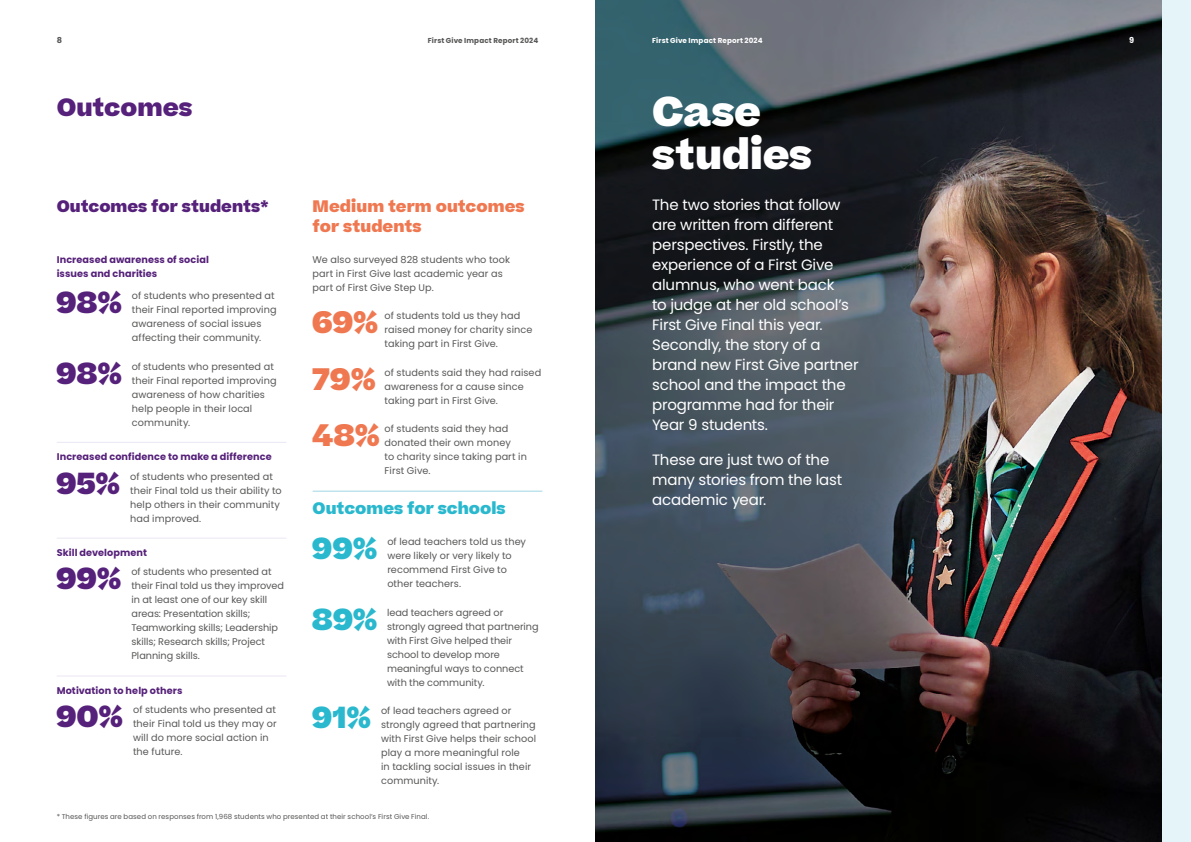
<style>
.page{position:relative;width:1191px;height:842px;background:#fff}
.page>*{position:absolute;margin:0;border:0;box-sizing:border-box;transform-origin:0 0}
.t1{font:800 40px/43px "Beatrice";color:#fff}
.t2{font:800 29.8px "Beatrice";color:#ef7851}
.t3{font:800 29.2px "Beatrice";letter-spacing:-.005em;color:#56217a}
.t4{font:800 29.2px "Beatrice";color:#29b8ce}
.t5{font:800 24px "Beatrice";color:#56217a}
.t6{font:800 16px/20px "Beatrice";letter-spacing:.005em;color:#ef7851}
.t7{font:800 16px "Beatrice";letter-spacing:.005em;color:#56217a}
.t8{font:800 16px "Beatrice";letter-spacing:.005em;color:#29b8ce}
.t9{font:15px/20px "Poppins";letter-spacing:-.015em;color:#fff}
.t10{font:9.7px/14px "Poppins";letter-spacing:.005em;color:#575756}
.t11{font:700 9.7px/14px "Poppins";letter-spacing:.01em;color:#56217a}
.t12{font:700 8.2px "Poppins";color:#575756}
.t13{font:700 8.2px "Poppins";color:#fff}
.t14{font:700 7.2px "Poppins";letter-spacing:.02em;color:#575756}
.t15{font:700 7.2px "Poppins";letter-spacing:.02em;color:#fff}
.t16{font:7px "Poppins";letter-spacing:.01em;color:#575756}
</style>
<div class="page">
<img style="left:595px;top:0;width:567px;height:842px">
<hr style="left:57px;top:442px;width:229px;height:1px;background:#ebe6f3">
<hr style="left:57px;top:538px;width:229px;height:1px;background:#ebe6f3">
<hr style="left:57px;top:675px;width:229px;height:1px;background:#ebe6f3">
<hr style="left:313px;top:491px;width:229px;height:1px;background:#9ed6e3">
<div style="left:1162px;top:0;width:29px;height:842px;background:#e5f4f8"></div>
<p class="t12" style="left:57px;top:35px;width:7px">8</p>
<p class="t14" style="left:428px;top:36px;width:112px">First Give Impact Report 2024</p>
<p class="t15" style="left:652px;top:36px;width:112px">First Give Impact Report 2024</p>
<p class="t13" style="left:1129px;top:35px;width:7px">9</p>
<h3 class="t5" style="left:57px;top:90px;width:137px">Outcomes</h3>
<h1 class="t1" style="left:652px;top:91px;width:161px">Case studies</h1>
<h3 class="t7" style="left:57px;top:195px;width:213px">Outcomes for students*</h3>
<h3 class="t6" style="left:313px;top:196px;width:213px">Medium term outcomes for students</h3>
<p class="t10" style="left:313px;top:252px;width:199px">We also surveyed 828 students who took part in First Give last academic year as part of First Give Step Up.</p>
<h2 class="t2" style="left:312px;top:301px;width:68px">69%</h2>
<p class="t10" style="left:385px;top:309px;width:149px">of students told us they had raised money for charity since taking part in First Give.</p>
<h2 class="t2" style="left:312px;top:358px;width:66px">79%</h2>
<p class="t10" style="left:385px;top:365px;width:158px">of students said they had raised awareness for a cause since taking part in First Give.</p>
<h2 class="t2" style="left:312px;top:414px;width:69px">48%</h2>
<p class="t10" style="left:385px;top:422px;width:144px">of students said they had donated their own money<br>to charity since taking part in<br>First Give.</p>
<h3 class="t8" style="left:313px;top:497px;width:194px">Outcomes for schools</h3>
<h3 class="t4" style="left:312px;top:528px;width:67px">99%</h3>
<p class="t10" style="left:387px;top:535px;width:140px">of lead teachers told us they were likely or very likely to recommend First Give to other teachers.</p>
<h3 class="t4" style="left:312px;top:599px;width:67px">89%</h3>
<p class="t10" style="left:387px;top:605px;width:153px">lead teachers agreed or strongly agreed that partnering with First Give helped their school to develop more meaningful ways to connect with the community.</p>
<h3 class="t4" style="left:312px;top:697px;width:61px">91%</h3>
<p class="t10" style="left:381px;top:704px;width:156px">of lead teachers agreed or strongly agreed that partnering with First Give helps their school play a more meaningful role<br>in tackling social issues in their community.</p>
<p class="t16" style="left:57px;top:813px;width:374px">* These figures are based on responses from 1,968 students who presented at their school’s First Give Final.</p>
<p class="t9" style="left:652px;top:195px;width:208px">The two stories that follow are written from different perspectives. Firstly, the experience of a First Give alumnus, who went back<br>to judge at her old school’s<br>First Give Final this year.<br>Secondly, the story of a brand new First Give partner school and the impact the programme had for their<br>Year 9 students.</p>
<h3 class="t9" style="left:652px;top:450px;width:191px">These are just two of the many stories from the last academic year.</h3>
<p class="t11" style="left:57px;top:252px;width:154px">Increased awareness of social issues and charities</p>
<h3 class="t3" style="left:56px;top:282px;width:67px">98%</h3>
<p class="t10" style="left:132px;top:289px;width:146px">of students who presented at their Final reported improving awareness of social issues affecting their community.</p>
<h3 class="t3" style="left:56px;top:353px;width:67px">98%</h3>
<p class="t10" style="left:132px;top:359px;width:146px">of students who presented at their Final reported improving awareness of how charities help people in their local community.</p>
<p class="t11" style="left:57px;top:449px;width:216px">Increased confidence to make a difference</p>
<h3 class="t3" style="left:56px;top:462px;width:66px">95%</h3>
<p class="t10" style="left:130px;top:469px;width:153px">of students who presented at their Final told us their ability to help others in their community had improved.</p>
<p class="t11" style="left:57px;top:545px;width:92px">Skill development</p>
<h3 class="t3" style="left:56px;top:558px;width:67px">99%</h3>
<p class="t10" style="left:131px;top:565px;width:154px">of students who presented at their Final told us they improved in at least one of our key skill areas: Presentation skills;<br>Teamworking skills; Leadership skills; Research skills; Project<br>Planning skills.</p>
<p class="t11" style="left:57px;top:683px;width:127px">Motivation to help others</p>
<h3 class="t3" style="left:56px;top:696px;width:69px">90%</h3>
<p class="t10" style="left:133px;top:703px;width:145px">of students who presented at their Final told us they may or will do more social action in the future.</p>
</div>
